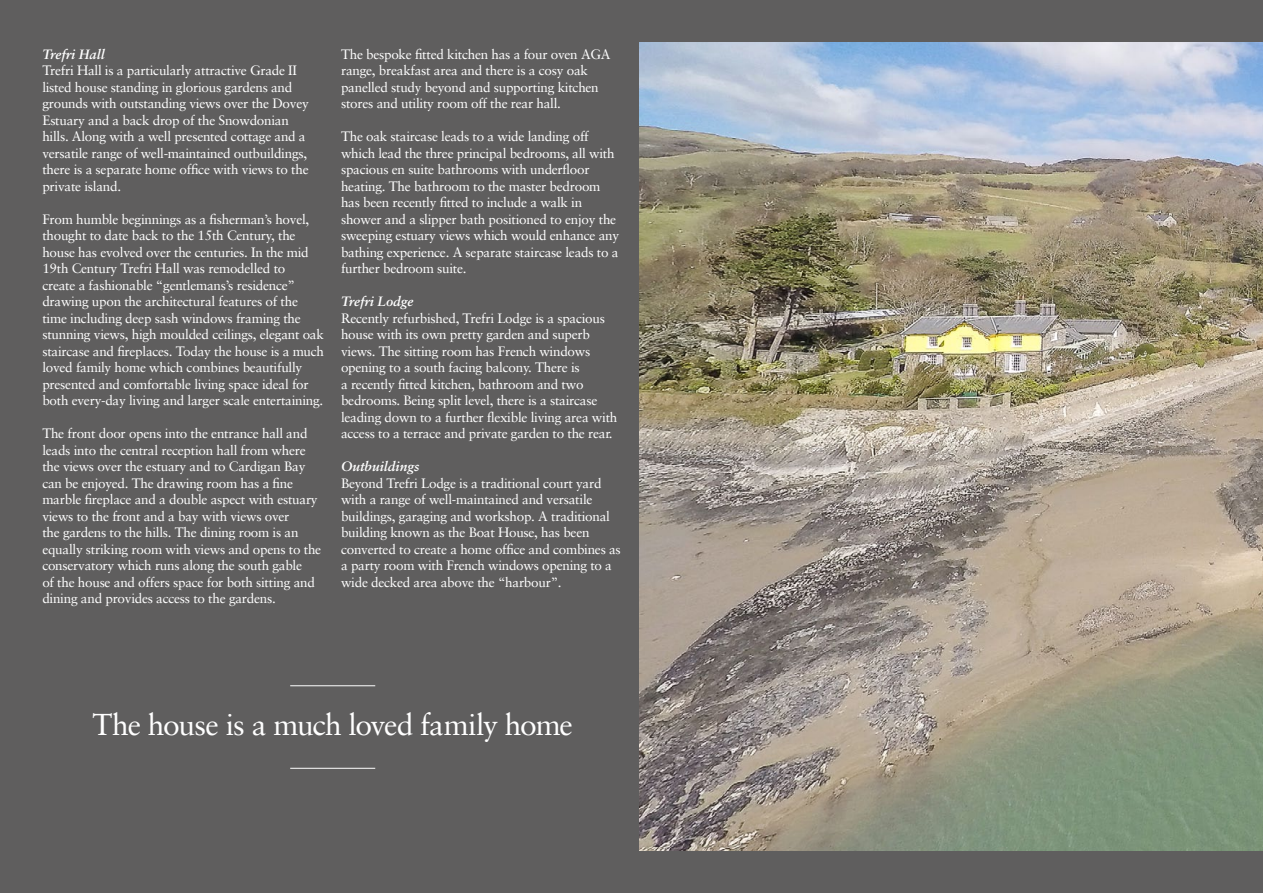
<style>
.page{position:relative;width:1263px;height:893px;background:#5f5e5e}
.page>*{position:absolute;margin:0;border:0;box-sizing:border-box;transform-origin:0 0}
.t1{font:30px "Sabon";letter-spacing:-.035em;color:#fff}
.t2{font:13.5px/16.5px "Sabon";letter-spacing:-.02em;color:#fff}
.t3{font:italic 700 13.5px "Sabon LT Std";letter-spacing:-.005em;color:#fff}
</style>
<div class="page">
<img style="left:640px;top:42px;width:623px;height:809px">
<hr style="left:290px;top:685px;width:85px;height:1px;background:#fff">
<hr style="left:290px;top:768px;width:85px;height:1px;background:#fff">
<p class="t3" style="left:42px;top:46px;width:64px">Trefri Hall</p>
<p class="t2" style="left:42px;top:62px;width:268px">Trefri Hall is a particularly attractive Grade II listed house standing in glorious gardens and grounds with outstanding views over the Dovey Estuary and a back drop of the Snowdonian hills. Along with a well presented cottage and a versatile range of well-maintained outbuildings, there is a separate home office with views to the private island.</p>
<p class="t2" style="left:42px;top:211px;width:283px">From humble beginnings as a fisherman’s hovel, thought to date back to the 15th Century, the house has evolved over the centuries. In the mid 19th Century Trefri Hall was remodelled to<br>create a fashionable “gentlemans’s residence” drawing upon the architectural features of the time including deep sash windows framing the stunning views, high moulded ceilings, elegant oak staircase and fireplaces. Today the house is a much loved family home which combines beautifully presented and comfortable living space ideal for both every-day living and larger scale entertaining.</p>
<p class="t2" style="left:42px;top:425px;width:280px">The front door opens into the entrance hall and leads into the central reception hall from where the views over the estuary and to Cardigan Bay can be enjoyed. The drawing room has a fine marble fireplace and a double aspect with estuary views to the front and a bay with views over<br>the gardens to the hills. The dining room is an equally striking room with views and opens to the conservatory which runs along the south gable<br>of the house and offers space for both sitting and dining and provides access to the gardens.</p>
<p class="t2" style="left:341px;top:46px;width:271px">The bespoke fitted kitchen has a four oven AGA range, breakfast area and there is a cosy oak panelled study beyond and supporting kitchen stores and utility room off the rear hall.</p>
<p class="t2" style="left:341px;top:128px;width:280px">The oak staircase leads to a wide landing off which lead the three principal bedrooms, all with spacious en suite bathrooms with underfloor heating. The bathroom to the master bedroom has been recently fitted to include a walk in shower and a slipper bath positioned to enjoy the sweeping estuary views which would enhance any bathing experience. A separate staircase leads to a further bedroom suite.</p>
<p class="t3" style="left:341px;top:293px;width:74px">Trefri Lodge</p>
<p class="t2" style="left:341px;top:309px;width:278px">Recently refurbished, Trefri Lodge is a spacious house with its own pretty garden and superb views. The sitting room has French windows opening to a south facing balcony. There is<br>a recently fitted kitchen, bathroom and two bedrooms. Being split level, there is a staircase leading down to a further flexible living area with access to a terrace and private garden to the rear.</p>
<p class="t3" style="left:341px;top:458px;width:80px">Outbuildings</p>
<p class="t2" style="left:341px;top:474px;width:281px">Beyond Trefri Lodge is a traditional court yard with a range of well-maintained and versatile buildings, garaging and workshop. A traditional building known as the Boat House, has been converted to create a home office and combines as a party room with French windows opening to a wide decked area above the “harbour”.</p>
<h1 class="t1" style="left:92px;top:707px;width:482px">The house is a much loved family home</h1>
</div>
